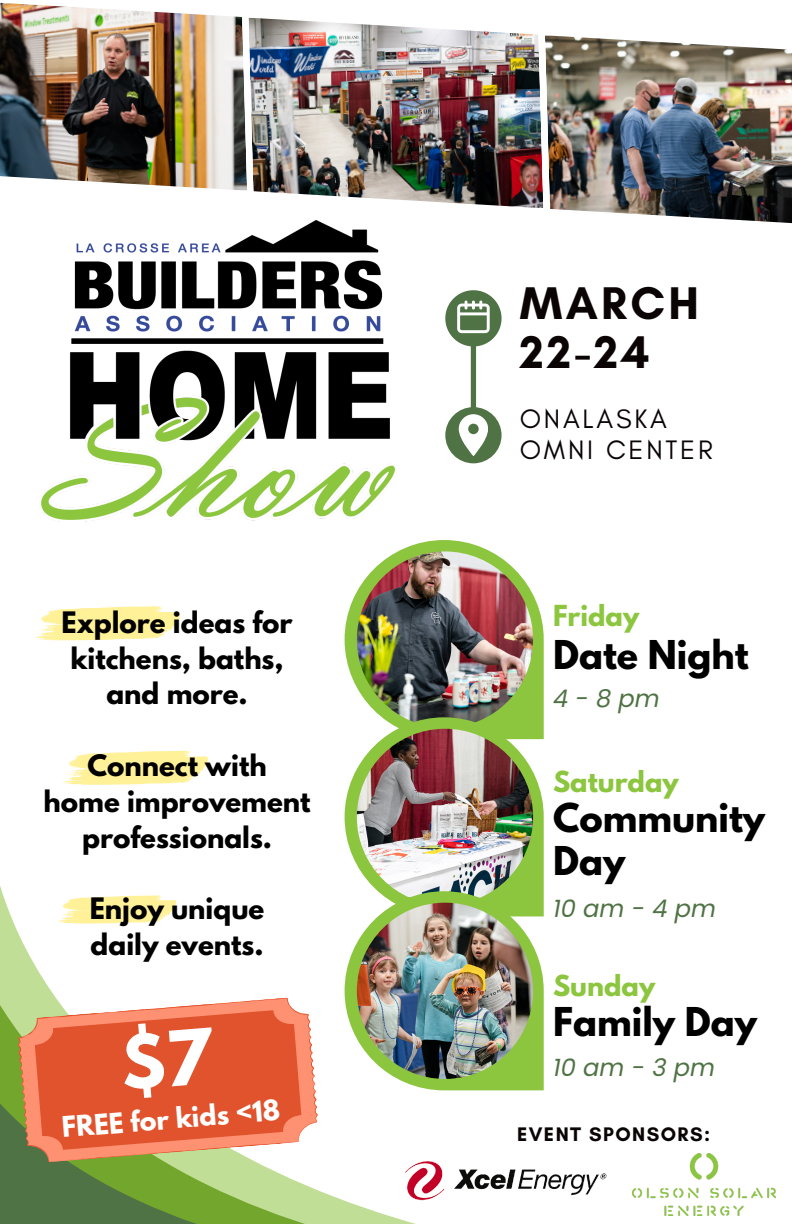
<style>
.page{position:relative;width:792px;height:1224px;background:#fff}
.page>*{position:absolute;margin:0;border:0;box-sizing:border-box;transform-origin:0 0}
.t1{font:700 46.7px/49.4px "Glacial Indifference";letter-spacing:.075em;color:#0a0405}
.t2{font:700 35.2px/42.7px "League Spartan";color:#000}
.t3{font:27.2px/31.5px "Glacial Indifference";letter-spacing:.1em;color:#0a0405}
.t4{font:700 26.2px/35.8px "League Spartan";color:#000;text-align:center}
.t5{font:700 25.6px "League Spartan";color:#8cc53e}
.t6{font:700 25.2px "League Spartan";color:#fff}
.t7{font:italic 24.2px "Poppins";color:#4f7344}
.t8{font:700 20px "Glacial Indifference";letter-spacing:.075em;color:#0a0405}
</style>
<div class="page">
<img style="left:39px;top:220px;width:356px;height:301px">
<svg style="left:0;top:886px;width:177px;height:81px"></svg>
<svg style="left:0;top:967px;width:345px;height:89px"></svg>
<svg style="left:0;top:1056px;width:740px;height:168px"></svg>
<div style="left:471px;top:338px;width:5px;height:76px;background:#4f7344"></div>
<svg style="left:445px;top:290px;width:57px;height:56px"></svg>
<div style="left:445px;top:407px;width:57px;height:56px;background:#4f7344;border-radius:50%"></div>
<svg style="left:459px;top:414px;width:29px;height:42px"></svg>
<svg style="left:345px;top:540px;width:199px;height:177px;fill:#8cc53e"></svg>
<img style="left:357px;top:551px;width:176px;height:177px;border-radius:50%">
<svg style="left:345px;top:717px;width:199px;height:174px;fill:#8cc53e"></svg>
<img style="left:357px;top:729px;width:176px;height:176px;border-radius:50%">
<svg style="left:345px;top:891px;width:199px;height:199px;fill:#8cc53e"></svg>
<img style="left:357px;top:903px;width:176px;height:176px;border-radius:50%">
<img style="left:0;top:2px;width:247px;height:189px">
<img style="left:248px;top:18px;width:295px;height:190px">
<img style="left:545px;top:35px;width:247px;height:189px">
<svg style="left:16px;top:996px;width:304px;height:168px"></svg>
<svg style="left:34px;top:606px;width:146px;height:35px"></svg>
<svg style="left:62px;top:751px;width:146px;height:34px"></svg>
<img style="left:396px;top:1159px;width:218px;height:45px">
<img style="left:632px;top:1154px;width:144px;height:61px">
<svg style="left:19px;top:1000px;width:284px;height:163px;background:#e2714b"></svg>
<p class="t4" style="left:62px;top:608px;width:233px">Explore ideas for kitchens, baths, and more.</p>
<h3 class="t4" style="left:44px;top:751px;width:268px">Connect with<br>home improvement professionals.</h3>
<h3 class="t4" style="left:90px;top:894px;width:176px;text-align:left">Enjoy unique daily events.</h3>
<p class="t6" style="left:61px;top:1115px;width:220px;rotate:-5deg">FREE for kids &lt;18</p>
<p class="t1" style="left:520px;top:278px;width:181px">MARCH<br>22-24</p>
<p class="t3" style="left:520px;top:402px;width:195px">ONALASKA<br>OMNI CENTER</p>
<p class="t5" style="left:553px;top:603px;width:88px">Friday</p>
<h1 class="t2" style="left:553px;top:638px;width:197px">Date Night</h1>
<h4 class="t7" style="left:553px;top:681px;width:108px">4-8pm</h4>
<h2 class="t5" style="left:553px;top:769px;width:127px">Saturday</h2>
<p class="t2" style="left:553px;top:801px;width:214px">Community<br>Day</p>
<p class="t7" style="left:553px;top:892px;width:165px">10am-4pm</p>
<p class="t5" style="left:553px;top:973px;width:104px">Sunday</p>
<p class="t2" style="left:553px;top:1005px;width:205px">Family Day</p>
<p class="t7" style="left:553px;top:1051px;width:164px">10am-3pm</p>
<h3 class="t8" style="left:517px;top:1122px;width:195px">EVENT SPONSORS:</h3>
</div>
